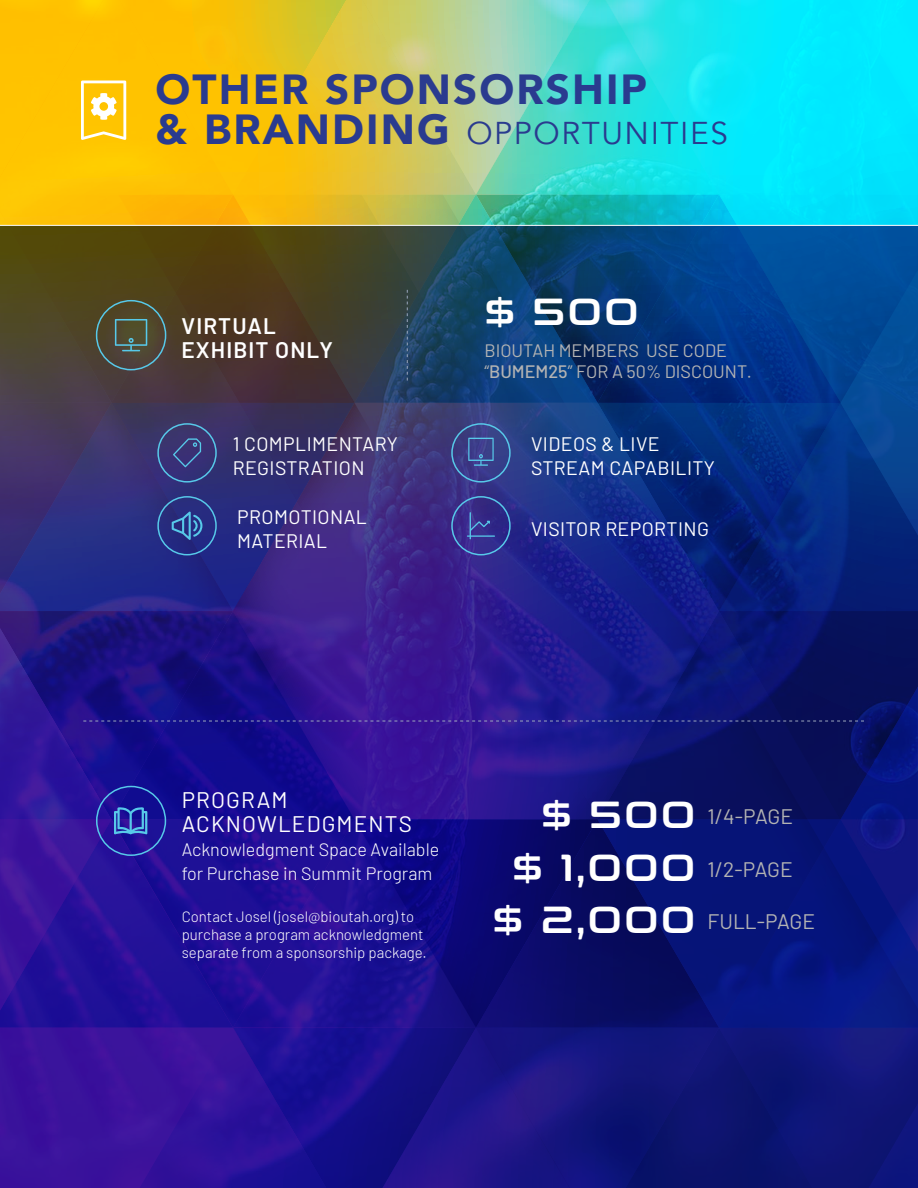
<style>
.page{position:relative;width:918px;height:1188px;background:#fff}
.page>*{position:absolute;margin:0;border:0;box-sizing:border-box;transform-origin:0 0}
.t1{font:900 42px "Avenir";letter-spacing:.05em;color:#2a3b8f}
.t2{font:37.5px "Conthrax Sb";color:#fff}
.t3{font:31.5px "Avenir";letter-spacing:.05em;color:#2a3b8f}
.t4{font:22.5px/24px "Barlow";letter-spacing:.05em;color:#fff}
.t5{font:600 22.5px/24px "Barlow";letter-spacing:.05em;color:#fff}
.t6{font:21px "Barlow";letter-spacing:-.005em;color:#b3b3b3}
.t7{font:19.5px/24px "Barlow";letter-spacing:.02em;color:#fff}
.t8{font:300 18px/24px "Barlow";color:#fff}
.t9{font:18px/21px "Barlow";color:#b3b3b3}
.t10{font:300 15px/18px "Barlow";color:#fff}
.s1{font-weight:900;font-size:42px}
.s2{font-weight:500}
.s3{font-family:"Conthrax Sb";font-size:37.5px;color:#fff}
</style>
<div class="page">
<img style="left:0;top:0;width:918px;height:1188px">
<h1 class="t1" style="left:156px;top:53px;width:493px">OTHER SPONSORSHIP</h1>
<h3 class="t3" style="left:156px;top:114px;width:574px"><span class="s1">&amp; BRANDING</span> OPPORTUNITIES</h3>
<h3 class="t5" style="left:182px;top:313px;width:153px">VIRTUAL<br>EXHIBIT ONLY</h3>
<h3 class="t7" style="left:233px;top:430px;width:167px">1 COMPLIMENTARY<br>REGISTRATION</h3>
<h3 class="t7" style="left:237px;top:503px;width:131px">PROMOTIONAL<br>MATERIAL</h3>
<h2 class="t2" style="left:484px;top:283px;width:156px">$ 500</h2>
<p class="t9" style="left:484px;top:338px;width:269px">BIOUTAH MEMBERS USE CODE “<span class="s2">BUMEM25</span>” FOR A 50% DISCOUNT.</p>
<h3 class="t7" style="left:531px;top:430px;width:185px">VIDEOS &amp; LIVE<br>STREAM CAPABILITY</h3>
<h3 class="t7" style="left:531px;top:515px;width:179px">VISITOR REPORTING</h3>
<h3 class="t4" style="left:182px;top:786px;width:232px">PROGRAM<br>ACKNOWLEDGMENTS</h3>
<p class="t8" style="left:182px;top:836px;width:259px">Acknowledgment Space Available for Purchase in Summit Program</p>
<p class="t10" style="left:182px;top:907px;width:247px">Contact Josel (josel@bioutah.org) to purchase a program acknowledgment separate from a sponsorship package.</p>
<h3 class="t6" style="left:541px;top:801px;width:254px"><span class="s3">$ 500</span> 1/4-PAGE</h3>
<h3 class="t6" style="left:512px;top:854px;width:282px"><span class="s3">$ 1,000</span> 1/2-PAGE</h3>
<h3 class="t6" style="left:493px;top:906px;width:324px"><span class="s3">$ 2,000</span> FULL-PAGE</h3>
</div>
